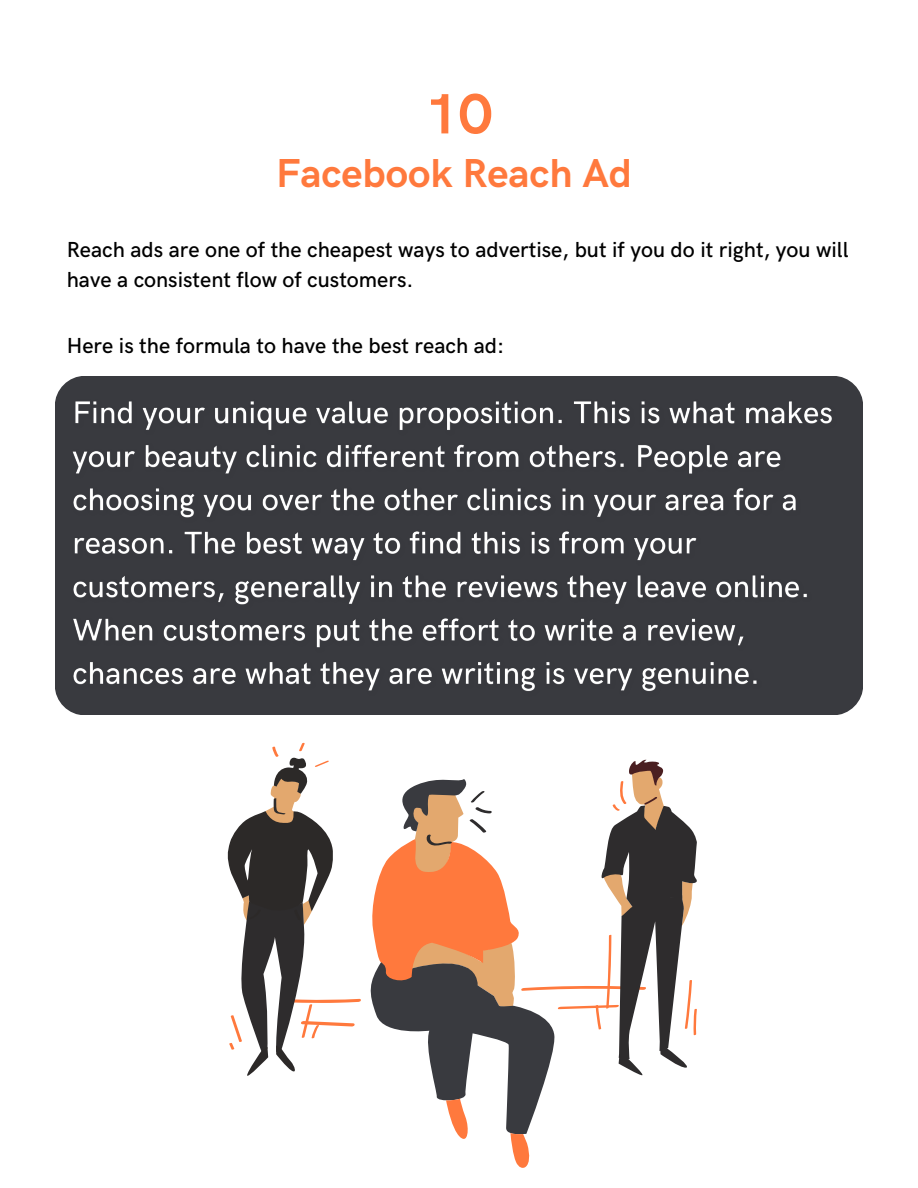
<style>
.page{position:relative;width:918px;height:1188px;background:#fff}
.page>*{position:absolute;margin:0;border:0;box-sizing:border-box;transform-origin:0 0}
.t1{font:700 56.85px "HK Grotesk";color:#ff793d}
.t2{font:700 40.5px "HK Grotesk";color:#ff793d}
.t3{font:500 21.9px/30px "HK Grotesk";color:#000}
</style>
<div class="page">
<div style="left:55px;top:376px;width:807px;height:338px;background:#393a3f;border-radius:30px"></div>
<svg style="left:402px;top:779px;width:65px;height:50px"></svg>
<svg style="left:333px;top:843px;width:310px;height:325px"></svg>
<svg style="left:408px;top:791px;width:108px;height:216px"></svg>
<svg style="left:228px;top:743px;width:105px;height:333px"></svg>
<svg style="left:596px;top:760px;width:101px;height:315px"></svg>
<img style="left:72px;top:401px;width:760px;height:290px">
<h1 class="t1" style="left:426px;top:82px;width:68px">10</h1>
<h2 class="t2" style="left:276px;top:151px;width:358px">Facebook Reach Ad</h2>
<p class="t3" style="left:67px;top:236px;width:783px">Reach ads are one of the cheapest ways to advertise, but if you do it right, you will have a consistent flow of customers.</p>
<p class="t3" style="left:67px;top:332px;width:439px">Here is the formula to have the best reach ad:</p>
</div>
